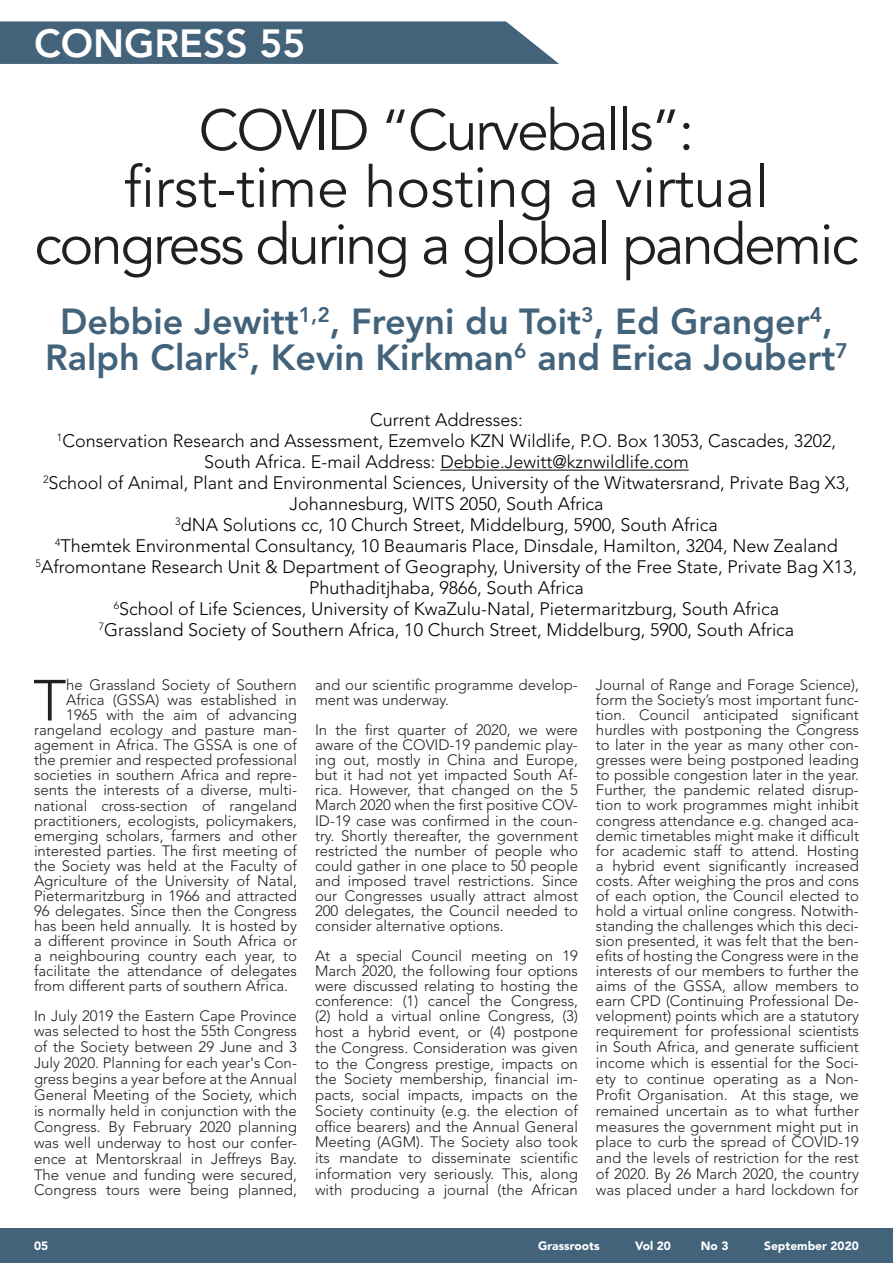
<style>
.page{position:relative;width:893px;height:1263px;background:#fff}
.page>*{position:absolute;margin:0;border:0;box-sizing:border-box;transform-origin:0 0}
.t1{font:300 57.3px "Avenir LT Std";color:#221f1f}
.t2{font:57px/57px "Avenir LT Std";letter-spacing:-.04em;color:#221f1f;text-align:center}
.t3{font:800 39px "Avenir LT Std";color:#fff}
.t4{font:800 36px/36px "Avenir LT Std";color:#43637b;text-align:center}
.t5{font:300 18px/21px "Avenir LT Std";color:#000;text-align:center}
.t6{font:300 15px/15.3px "Avenir LT Std";color:#221f1f;text-align:justify}
.t7{font:900 12px "Avenir LT Std";color:#fff}
</style>
<div class="page">
<hr style="left:440px;top:470px;width:249px;height:1px;background:#000">
<div style="left:0;top:1229px;width:893px;height:34px;background:#43637b"></div>
<svg style="left:0;top:21px;width:559px;height:43px;background:#4d6b82"></svg>
<h3 class="t3" style="left:34px;top:27px;width:273px">CONGRESS 55</h3>
<h2 class="t2" style="left:34px;top:108px;width:826px">COVID “Curveballs”:<br>first-time hosting a virtual congress during a global pandemic</h2>
<h3 class="t4" style="left:45px;top:306px;width:804px">Debbie Jewitt<sup>1,2</sup>, Freyni du Toit<sup>3</sup>, Ed Granger<sup>4</sup>,<br>Ralph Clark<sup>5</sup>, Kevin Kirkman<sup>6</sup> and Erica Joubert<sup>7</sup></h3>
<p class="t5" style="left:36px;top:411px;width:823px">Current Addresses:<br><sup>1</sup>Conservation Research and Assessment, Ezemvelo KZN Wildlife, P.O. Box 13053, Cascades, 3202, South Africa. E-mail Address: Debbie.Jewitt@kznwildlife.com<br><sup>2</sup>School of Animal, Plant and Environmental Sciences, University of the Witwatersrand, Private Bag X3, Johannesburg, WITS 2050, South Africa<br><sup>3</sup>dNA Solutions cc, 10 Church Street, Middelburg, 5900, South Africa<br><sup>4</sup>Themtek Environmental Consultancy, 10 Beaumaris Place, Dinsdale, Hamilton, 3204, New Zealand <sup>5</sup>Afromontane Research Unit &amp; Department of Geography, University of the Free State, Private Bag X13, Phuthaditjhaba, 9866, South Africa<br><sup>6</sup>School of Life Sciences, University of KwaZulu-Natal, Pietermaritzburg, South Africa<br><sup>7</sup>Grassland Society of Southern Africa, 10 Church Street, Middelburg, 5900, South Africa</p>
<h1 class="t1" style="left:33px;top:675px;width:34px">T</h1>
<p class="t6" style="left:66px;top:679px;width:232px">he Grassland Society of Southern</p>
<p class="t6" style="left:66px;top:694px;width:232px">Africa (GSSA) was established in</p>
<p class="t6" style="left:66px;top:709px;width:232px">1965 with the aim of advancing</p>
<p class="t6" style="left:34px;top:724px;width:264px">rangeland ecology and pasture man-</p>
<p class="t6" style="left:34px;top:739px;width:264px">agement in Africa. The GSSA is one of</p>
<p class="t6" style="left:34px;top:754px;width:264px">the premier and respected professional</p>
<p class="t6" style="left:34px;top:769px;width:264px">societies in southern Africa and repre-</p>
<p class="t6" style="left:34px;top:784px;width:264px">sents the interests of a diverse, multi-</p>
<p class="t6" style="left:34px;top:799px;width:264px">national cross-section of rangeland</p>
<p class="t6" style="left:34px;top:814px;width:264px">practitioners, ecologists, policymakers,</p>
<p class="t6" style="left:34px;top:829px;width:264px">emerging scholars, farmers and other</p>
<p class="t6" style="left:34px;top:844px;width:264px">interested parties. The first meeting of</p>
<p class="t6" style="left:34px;top:859px;width:264px">the Society was held at the Faculty of</p>
<p class="t6" style="left:34px;top:874px;width:264px">Agriculture of the University of Natal,</p>
<p class="t6" style="left:34px;top:889px;width:264px">Pietermaritzburg in 1966 and attracted</p>
<p class="t6" style="left:34px;top:904px;width:264px">96 delegates. Since then the Congress</p>
<p class="t6" style="left:34px;top:919px;width:264px">has been held annually. It is hosted by</p>
<p class="t6" style="left:34px;top:934px;width:264px">a different province in South Africa or</p>
<p class="t6" style="left:34px;top:949px;width:264px">a neighbouring country each year, to</p>
<p class="t6" style="left:34px;top:964px;width:264px">facilitate the attendance of delegates</p>
<p class="t6" style="left:34px;top:979px;width:256px">from different parts of southern Africa.</p>
<p class="t6" style="left:34px;top:1008px;width:264px;line-height:15.9px">In July 2019 the Eastern Cape Province was selected to host the 55th Congress of the Society between 29 June and 3<br>July 2020. Planning for each year's Con&shy;gress begins a year before at the Annual General Meeting of the Society, which is normally held in conjunction with the Congress. By February 2020 planning was well underway to host our confer&shy;ence at Mentorskraal in Jeffreys Bay.<br>The venue and funding were secured, Congress tours were being planned,</p>
<p class="t6" style="left:315px;top:679px;width:264px">and our scientific programme develop&shy;ment was underway.</p>
<p class="t6" style="left:315px;top:724px;width:264px">In the first quarter of 2020, we were aware of the COVID-19 pandemic play&shy;ing out, mostly in China and Europe, but it had not yet impacted South Af&shy;rica. However, that changed on the 5<br>March 2020 when the first positive COV-ID-19 case was confirmed in the coun&shy;try. Shortly thereafter, the government restricted the number of people who could gather in one place to 50 people and imposed travel restrictions. Since our Congresses usually attract almost 200 delegates, the Council needed to consider alternative options.</p>
<p class="t6" style="left:315px;top:948px;width:264px">At a special Council meeting on 19<br>March 2020, the following four options were discussed relating to hosting the conference: (1) cancel the Congress, (2) hold a virtual online Congress, (3) host a hybrid event, or (4) postpone the Congress. Consideration was given to the Congress prestige, impacts on the Society membership, financial im&shy;pacts, social impacts, impacts on the Society continuity (e.g. the election of office bearers) and the Annual General Meeting (AGM). The Society also took its mandate to disseminate scientific information very seriously. This, along with producing a journal (the African</p>
<p class="t6" style="left:596px;top:679px;width:264px">Journal of Range and Forage Science), form the Society’s most important func&shy;tion. Council anticipated significant hurdles with postponing the Congress to later in the year as many other con&shy;gresses were being postponed leading to possible congestion later in the year.<br>Further, the pandemic related disrup&shy;tion to work programmes might inhibit congress attendance e.g. changed aca&shy;demic timetables might make it difficult for academic staff to attend. Hosting a hybrid event significantly increased costs. After weighing the pros and cons of each option, the Council elected to hold a virtual online congress. Notwith&shy;standing the challenges which this deci&shy;sion presented, it was felt that the ben&shy;efits of hosting the Congress were in the interests of our members to further the aims of the GSSA, allow members to earn CPD (Continuing Professional De&shy;velopment) points which are a statutory requirement for professional scientists in South Africa, and generate sufficient income which is essential for the Soci&shy;ety to continue operating as a Non-Profit Organisation. At this stage, we remained uncertain as to what further measures the government might put in place to curb the spread of COVID-19 and the levels of restriction for the rest of 2020. By 26 March 2020, the country was placed under a hard lockdown for</p>
<p class="t7" style="left:34px;top:1241px;width:16px">05</p>
<p class="t7" style="left:538px;top:1240px;width:63px">Grassroots</p>
<p class="t7" style="left:635px;top:1240px;width:37px">Vol 20</p>
<p class="t7" style="left:701px;top:1240px;width:29px">No 3</p>
<p class="t7" style="left:764px;top:1240px;width:96px">September 2020</p>
</div>
